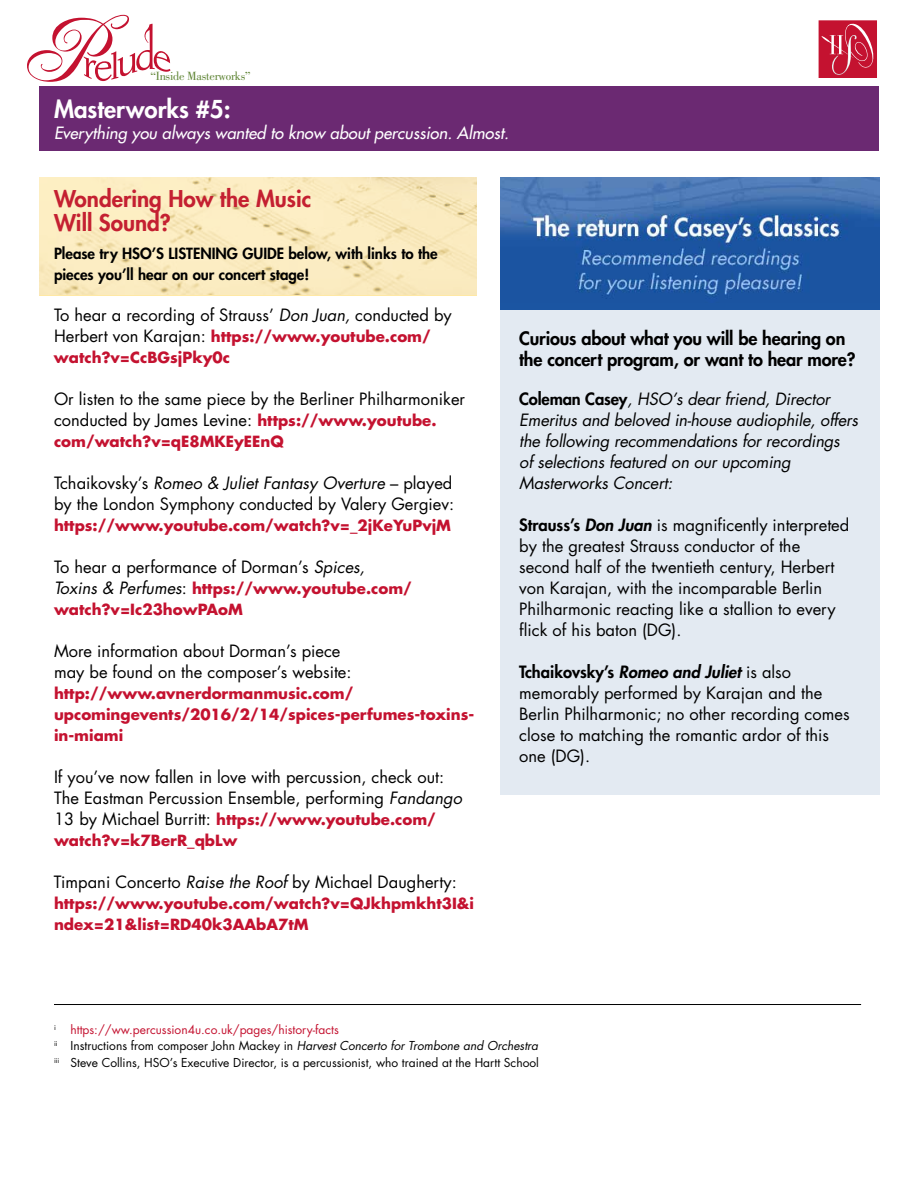
<style>
.page{position:relative;width:918px;height:1188px;background:#fff}
.page>*{position:absolute;margin:0;border:0;box-sizing:border-box;transform-origin:0 0}
.t1{font:800 24px "Futura";color:#fff}
.t2{font:800 22.5px/24px "Futura";color:#c42031}
.t3{font:800 18px/21px "Futura";letter-spacing:-.01em;color:#000}
.t4{font:16.5px/21px "Futura";color:#000}
.t5{font:italic 16.5px/21px "Futura";letter-spacing:-.01em;color:#000}
.t6{font:italic 16.5px "Futura";color:#fff}
.t7{font:700 15px/21px "Futura";color:#c41230}
.t8{font:800 15px/21px "Futura";color:#000}
.t9{font:12.3px "Bodoni";letter-spacing:-.02em;color:#5e8434}
.t10{font:12px/16.5px "Futura";color:#000}
.s1{font-style:italic}
.s2{font-weight:400;font-size:16.5px;color:#000}
.s3{font-weight:700;font-size:15px;color:#c41230}
.s4{font-weight:400;font-style:italic;font-size:16.5px;color:#000}
.s5{font-weight:800;font-style:normal}
.s6{font-weight:800}
.s7{font-weight:800;font-style:italic}
.s8{color:#c41230}
</style>
<div class="page">
<svg style="left:819px;top:20px;width:58px;height:58px;background:#ca2e49"></svg>
<div style="left:39px;top:86px;width:839px;height:65px;background:#6b2972"></div>
<svg style="left:27px;top:15px;width:144px;height:67px"></svg>
<img style="left:39px;top:177px;width:437px;height:117px">
<div style="left:500px;top:309px;width:380px;height:486px;background:#e3eaf2"></div>
<div style="left:500px;top:177px;width:380px;height:132px;background:#1b55a2"></div>
<img style="left:500px;top:177px;width:380px;height:122px">
<hr style="left:54px;top:1004px;width:807px;height:1px;background:#000">
<p class="t9" style="left:151px;top:69px;width:102px">“Inside Masterworks”</p>
<h1 class="t1" style="left:54px;top:93px;width:178px">Masterworks #5:</h1>
<p class="t6" style="left:54px;top:122px;width:456px">Everything you always wanted to know about percussion. Almost.</p>
<h2 class="t2" style="left:54px;top:186px;width:259px">Wondering How the Music<br>Will Sound?</h2>
<p class="t8" style="left:54px;top:242px;width:385px">Please try HSO’S LISTENING GUIDE below, with links to the pieces you’ll hear on our concert stage!</p>
<p class="t4" style="left:54px;top:304px;width:399px">To hear a recording of Strauss’ <span class="s1">Don Juan,</span> conducted by</p>
<p class="t7" style="left:54px;top:325px;width:378px"><span class="s2">Herbert von Karajan:</span> https://www.youtube.com/ watch?v=CcBGsjPky0c</p>
<p class="t4" style="left:54px;top:388px;width:413px">Or listen to the same piece by the Berliner Philharmoniker conducted by James Levine: <span class="s3">https://www.youtube.</span></p>
<p class="t7" style="left:54px;top:430px;width:231px">com/watch?v=qE8MKEyEEnQ</p>
<p class="t4" style="left:54px;top:472px;width:402px">Tchaikovsky’s <span class="s1">Romeo &amp; Juliet Fantasy Overture</span> – played by the London Symphony conducted by Valery Gergiev:</p>
<p class="t7" style="left:54px;top:514px;width:399px">https://www.youtube.com/watch?v=_2jKeYuPvjM</p>
<p class="t4" style="left:54px;top:556px;width:312px">To hear a performance of Dorman’s <span class="s1">Spices,</span></p>
<p class="t7" style="left:54px;top:577px;width:359px"><span class="s4">Toxins &amp; Perfumes</span><span class="s2">:</span> https://www.youtube.com/ watch?v=Ic23howPAoM</p>
<p class="t4" style="left:54px;top:640px;width:299px">More information about Dorman’s piece may be found on the composer’s website:</p>
<p class="t7" style="left:54px;top:682px;width:422px">http://www.avnerdormanmusic.com/ upcomingevents/2016/2/14/spices-perfumes-toxins&shy;in-miami</p>
<p class="t4" style="left:54px;top:766px;width:410px">If you’ve now fallen in love with percussion, check out:<br>The Eastman Percussion Ensemble, performing <span class="s1">Fandango</span></p>
<p class="t7" style="left:54px;top:808px;width:383px"><span class="s2">13 by Michael Burritt:</span> https://www.youtube.com/ watch?v=k7BerR_qbLw</p>
<p class="t4" style="left:54px;top:871px;width:404px">Timpani Concerto <span class="s1">Raise the Roof</span> by Michael Daugherty:</p>
<p class="t7" style="left:54px;top:892px;width:422px">https://www.youtube.com/watch?v=QJkhpmkht3I&amp;i ndex=21&amp;list=RD40k3AAbA7tM</p>
<p class="t3" style="left:519px;top:328px;width:338px">Curious about what you will be hearing on the concert program, or want to hear more?</p>
<p class="t5" style="left:519px;top:389px;width:340px"><span class="s5">Coleman Casey</span>, HSO’s dear friend, Director Emeritus and beloved in-house audiophile, offers the following recommendations for recordings<br>of selections featured on our upcoming Masterworks Concert:</p>
<p class="t4" style="left:519px;top:515px;width:332px"><span class="s6">Strauss’s</span> <span class="s7">Don Juan</span> is magnificently interpreted by the greatest Strauss conductor of the second half of the twentieth century, Herbert von Karajan, with the incomparable Berlin Philharmonic reacting like a stallion to every flick of his baton (DG).</p>
<p class="t4" style="left:519px;top:662px;width:332px"><span class="s6">Tchaikovsky’s</span> <span class="s7">Romeo and Juliet</span> is also memorably performed by Karajan and the Berlin Philharmonic; no other recording comes close to matching the romantic ardor of this one (DG).</p>
<p class="t10" style="left:54px;top:1021px;width:486px"><sup>i</sup> <span class="s8">https://ww.percussion4u.co.uk/pages/history-facts<br></span><sup>ii</sup> Instructions from composer John Mackey in <span class="s1">Harvest Concerto for Trombone and Orchestra </span><sup>iii</sup> Steve Collins, HSO’s Executive Director, is a percussionist, who trained at the Hartt School</p>
</div>
